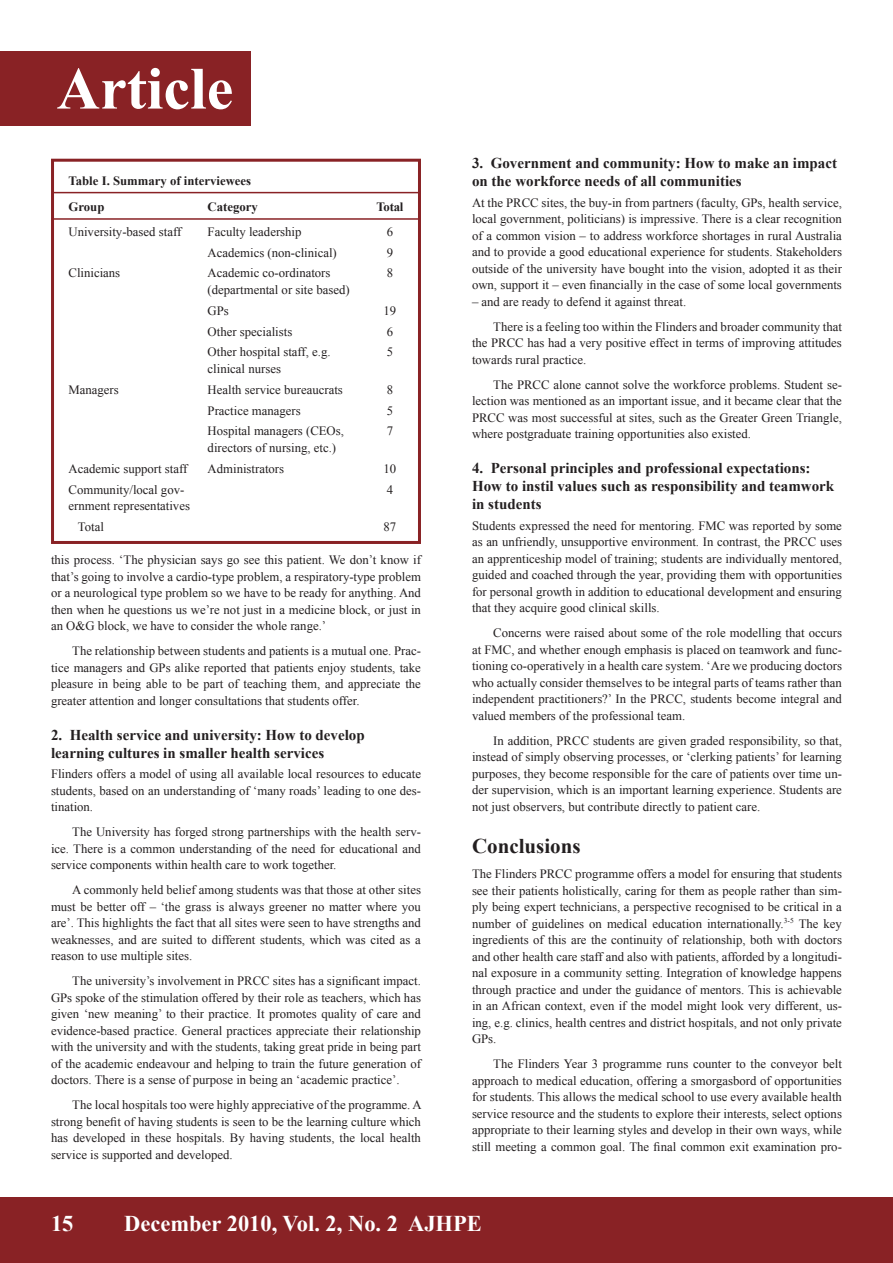
<style>
.page{position:relative;width:893px;height:1263px;background:#fff}
.page>*{position:absolute;margin:0;border:0;box-sizing:border-box;transform-origin:0 0}
.t1{font:700 60px "Times New Roman";color:#fff}
.t2{font:700 22.5px "Times New Roman";color:#fff}
.B_HEAD{font:700 21px "Times New Roman";color:#231f20}
.C_HEAD{font:700 15px/18px "Times New Roman";color:#231f20}
.BODY_COPY_INDENT{font:12.75px/16.5px "Times New Roman";color:#231f20;text-align:justify}
.BODY_COPY{font:12.75px/16.5px "Times New Roman";color:#231f20;text-align:justify}
.BODY_COPY-2{font:700 12.75px "Times New Roman";color:#231f20}
</style>
<div class="page">
<div style="left:0;top:1197px;width:893px;height:66px;background:#892225"></div>
<div style="left:0;top:51px;width:251px;height:74px;background:#892225"></div>
<div style="left:51px;top:159px;width:370px;height:385px;border:3px solid #892225"></div>
<hr style="left:53px;top:192px;width:367px;height:1px;background:#892225">
<hr style="left:51px;top:218px;width:367px;height:2px;background:#892225">
<h1 class="t1" style="left:57px;top:47px;width:178px">Article</h1>
<p class="BODY_COPY-2" style="left:69px;top:172px;width:184px">Table I. Summary of interviewees</p>
<p class="BODY_COPY-2" style="left:69px;top:198px;width:37px">Group</p>
<p class="BODY_COPY-2" style="left:208px;top:198px;width:52px">Category</p>
<p class="BODY_COPY-2" style="left:377px;top:198px;width:28px">Total</p>
<p class="BODY_COPY" style="left:69px;top:223px;width:114px">University-based staff</p>
<p class="BODY_COPY" style="left:208px;top:223px;width:95px">Faculty leadership</p>
<p class="BODY_COPY" style="left:387px;top:223px;width:8px">6</p>
<p class="BODY_COPY" style="left:208px;top:244px;width:131px">Academics (non-clinical)</p>
<p class="BODY_COPY" style="left:387px;top:244px;width:8px">9</p>
<p class="BODY_COPY" style="left:69px;top:265px;width:53px">Clinicians</p>
<p class="BODY_COPY" style="left:208px;top:265px;width:143px">Academic co-ordinators (departmental or site based)</p>
<p class="BODY_COPY" style="left:387px;top:265px;width:8px">8</p>
<p class="BODY_COPY" style="left:208px;top:302px;width:23px">GPs</p>
<p class="BODY_COPY" style="left:384px;top:302px;width:14px">19</p>
<p class="BODY_COPY" style="left:208px;top:323px;width:86px">Other specialists</p>
<p class="BODY_COPY" style="left:387px;top:323px;width:8px">6</p>
<p class="BODY_COPY" style="left:208px;top:344px;width:124px">Other hospital staff, e.g. clinical nurses</p>
<p class="BODY_COPY" style="left:387px;top:344px;width:8px">5</p>
<p class="BODY_COPY" style="left:69px;top:381px;width:52px">Managers</p>
<p class="BODY_COPY" style="left:208px;top:381px;width:137px">Health service bureaucrats</p>
<p class="BODY_COPY" style="left:387px;top:381px;width:8px">8</p>
<p class="BODY_COPY" style="left:208px;top:402px;width:95px">Practice managers</p>
<p class="BODY_COPY" style="left:387px;top:402px;width:8px">5</p>
<p class="BODY_COPY" style="left:208px;top:423px;width:138px">Hospital managers (CEOs, directors of nursing, etc.)</p>
<p class="BODY_COPY" style="left:387px;top:423px;width:8px">7</p>
<p class="BODY_COPY" style="left:69px;top:460px;width:120px">Academic support staff</p>
<p class="BODY_COPY" style="left:208px;top:460px;width:78px">Administrators</p>
<p class="BODY_COPY" style="left:384px;top:460px;width:14px">10</p>
<p class="BODY_COPY" style="left:69px;top:481px;width:123px">Community/local gov&shy;ernment representatives</p>
<p class="BODY_COPY" style="left:387px;top:481px;width:8px">4</p>
<p class="BODY_COPY" style="left:78px;top:518px;width:28px">Total</p>
<p class="BODY_COPY" style="left:384px;top:518px;width:14px">87</p>
<p class="BODY_COPY_INDENT" style="left:51px;top:551px;width:371px">this process. ‘The physician says go see this patient. We don’t know if that’s going to involve a cardio-type problem, a respiratory-type problem or a neurological type problem so we have to be ready for anything. And then when he questions us we’re not just in a medicine block, or just in an O&amp;G block, we have to consider the whole range.’</p>
<p class="BODY_COPY_INDENT" style="left:51px;top:642px;width:371px;text-indent:21px">The relationship between students and patients is a mutual one. Prac&shy;tice managers and GPs alike reported that patients enjoy students, take pleasure in being able to be part of teaching them, and appreciate the greater attention and longer consultations that students offer.</p>
<p class="C_HEAD" style="left:51px;top:725px;width:315px">2. Health service and university: How to develop learning cultures in smaller health services</p>
<p class="BODY_COPY" style="left:51px;top:766px;width:371px">Flinders offers a model of using all available local resources to educate students, based on an understanding of ‘many roads’ leading to one des&shy;tination.</p>
<p class="BODY_COPY_INDENT" style="left:51px;top:824px;width:371px;text-indent:21px">The University has forged strong partnerships with the health serv&shy;ice. There is a common understanding of the need for educational and service components within health care to work together.</p>
<p class="BODY_COPY_INDENT" style="left:51px;top:882px;width:371px;text-indent:21px">A commonly held belief among students was that those at other sites must be better off – ‘the grass is always greener no matter where you are’. This highlights the fact that all sites were seen to have strengths and weaknesses, and are suited to different students, which was cited as a reason to use multiple sites.</p>
<p class="BODY_COPY_INDENT" style="left:51px;top:973px;width:371px;text-indent:21px">The university’s involvement in PRCC sites has a significant impact.<br>GPs spoke of the stimulation offered by their role as teachers, which has given ‘new meaning’ to their practice. It promotes quality of care and evidence-based practice. General practices appreciate their relationship with the university and with the students, taking great pride in being part of the academic endeavour and helping to train the future generation of doctors. There is a sense of purpose in being an ‘academic practice’.</p>
<p class="BODY_COPY_INDENT" style="left:51px;top:1097px;width:372px;text-indent:21px">The local hospitals too were highly appreciative of the programme. A strong benefit of having students is seen to be the learning culture which has developed in these hospitals. By having students, the local health service is supported and developed.</p>
<p class="C_HEAD" style="left:472px;top:153px;width:366px">3. Government and community: How to make an impact on the workforce needs of all communities</p>
<p class="BODY_COPY" style="left:472px;top:194px;width:371px">At the PRCC sites, the buy-in from partners (faculty, GPs, health service, local government, politicians) is impressive. There is a clear recognition of a common vision – to address workforce shortages in rural Australia and to provide a good educational experience for students. Stakeholders outside of the university have bought into the vision, adopted it as their own, support it – even financially in the case of some local governments</p>
<p class="BODY_COPY" style="left:472px;top:293px;width:216px">– and are ready to defend it against threat.</p>
<p class="BODY_COPY_INDENT" style="left:472px;top:318px;width:371px;text-indent:21px">There is a feeling too within the Flinders and broader community that the PRCC has had a very positive effect in terms of improving attitudes towards rural practice.</p>
<p class="BODY_COPY_INDENT" style="left:472px;top:376px;width:371px;text-indent:21px">The PRCC alone cannot solve the workforce problems. Student se&shy;lection was mentioned as an important issue, and it became clear that the PRCC was most successful at sites, such as the Greater Green Triangle, where postgraduate training opportunities also existed.</p>
<p class="C_HEAD" style="left:472px;top:459px;width:364px">4. Personal principles and professional expectations:<br>How to instil values such as responsibility and teamwork in students</p>
<p class="BODY_COPY" style="left:472px;top:517px;width:371px">Students expressed the need for mentoring. FMC was reported by some as an unfriendly, unsupportive environment. In contrast, the PRCC uses an apprenticeship model of training; students are individually mentored, guided and coached through the year, providing them with opportunities for personal growth in addition to educational development and ensuring that they acquire good clinical skills.</p>
<p class="BODY_COPY_INDENT" style="left:472px;top:625px;width:371px;text-indent:21px">Concerns were raised about some of the role modelling that occurs at FMC, and whether enough emphasis is placed on teamwork and func&shy;tioning co-operatively in a health care system. ‘Are we producing doctors who actually consider themselves to be integral parts of teams rather than independent practitioners?’ In the PRCC, students become integral and valued members of the professional team.</p>
<p class="BODY_COPY_INDENT" style="left:472px;top:732px;width:371px;text-indent:21px">In addition, PRCC students are given graded responsibility, so that, instead of simply observing processes, or ‘clerking patients’ for learning purposes, they become responsible for the care of patients over time un&shy;der supervision, which is an important learning experience. Students are not just observers, but contribute directly to patient care.</p>
<p class="B_HEAD" style="left:472px;top:831px;width:110px">Conclusions</p>
<p class="BODY_COPY" style="left:472px;top:865px;width:371px">The Flinders PRCC programme offers a model for ensuring that students see their patients holistically, caring for them as people rather than sim&shy;ply being expert technicians, a perspective recognised to be critical in a number of guidelines on medical education internationally.<sup>3-5</sup> The key ingredients of this are the continuity of relationship, both with doctors and other health care staff and also with patients, afforded by a longitudi&shy;nal exposure in a community setting. Integration of knowledge happens through practice and under the guidance of mentors. This is achievable in an African context, even if the model might look very different, us&shy;ing, e.g. clinics, health centres and district hospitals, and not only private GPs.</p>
<p class="BODY_COPY_INDENT" style="left:472px;top:1055px;width:371px;text-indent:21px">The Flinders Year 3 programme runs counter to the conveyor belt approach to medical education, offering a smorgasbord of opportunities for students. This allows the medical school to use every available health service resource and the students to explore their interests, select options appropriate to their learning styles and develop in their own ways, while still meeting a common goal. The final common exit examination pro-</p>
<p class="t2" style="left:51px;top:1208px;width:24px">15</p>
<p class="t2" style="left:124px;top:1208px;width:359px">December 2010, Vol. 2, No. 2 AJHPE</p>
</div>
